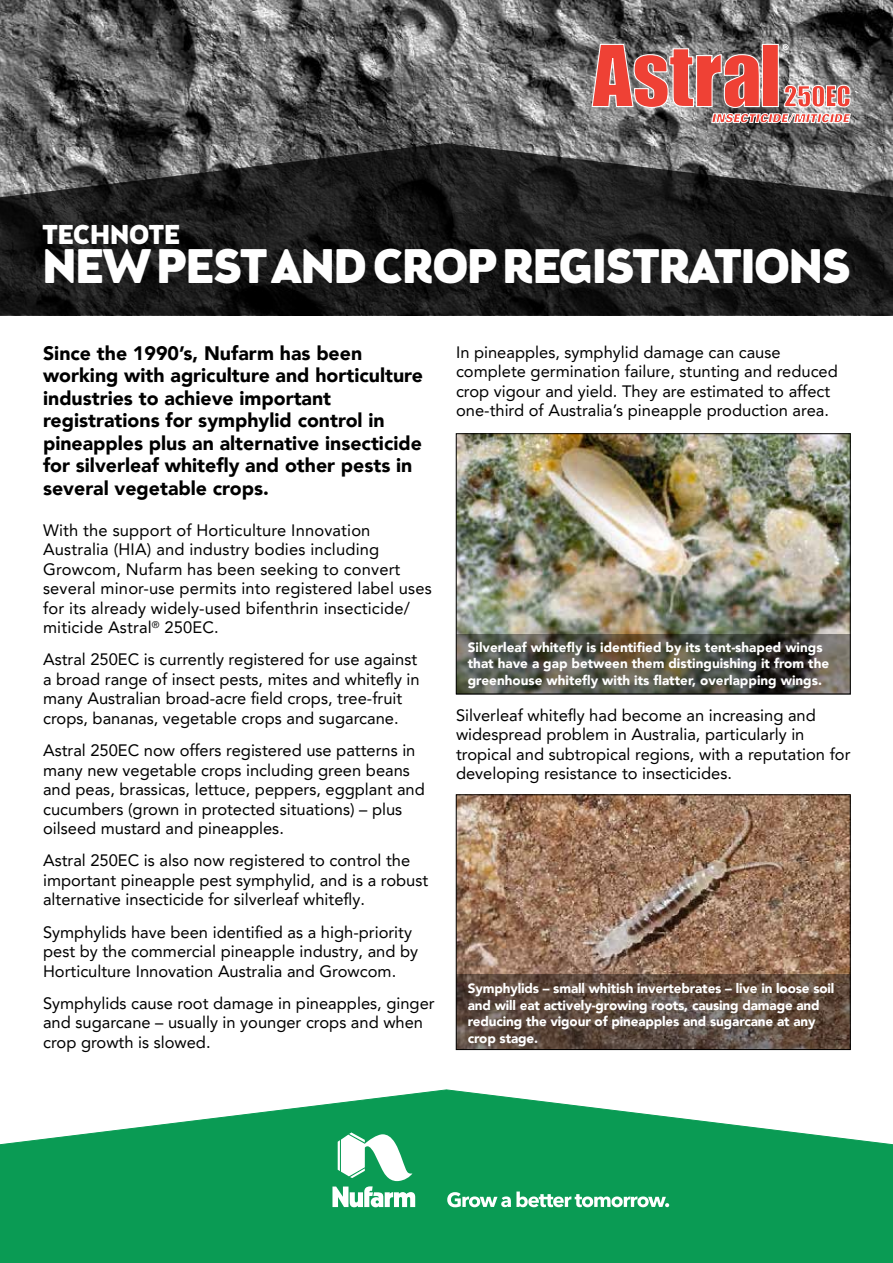
<style>
.page{position:relative;width:893px;height:1263px;background:#fff}
.page>*{position:absolute;margin:0;border:0;box-sizing:border-box;transform-origin:0 0}
.t1{font:900 48px "Brooklyn Samuels Five";letter-spacing:-.025em;color:#fff}
.t2{font:900 27px "Brooklyn Samuels Five";color:#fff}
.t3{font:900 19.5px/22.5px "Avenir LT Pro";color:#000}
.t4{font:16.5px/19.5px "Avenir LT Pro";color:#000}
.t5{font:900 13.5px/16.5px "Avenir LT Pro";letter-spacing:-.01em;color:#fff}
</style>
<div class="page">
<img style="left:0;top:0;width:893px;height:143px">
<svg style="left:0;top:143px;width:893px;height:173px;background:#272727"></svg>
<svg style="left:0;top:1090px;width:893px;height:173px"></svg>
<svg style="left:332px;top:1132px;width:83px;height:75px"></svg>
<svg style="left:447px;top:1191px;width:222px;height:16px"></svg>
<img style="left:587px;top:39px;width:51px;height:73px">
<img style="left:757px;top:39px;width:26px;height:4px">
<img style="left:851px;top:82px;width:2px;height:28px">
<svg style="left:591px;top:43px;width:260px;height:81px;background:#b7746f"></svg>
<img style="left:458px;top:435px;width:390px;height:199px">
<img style="left:458px;top:797px;width:390px;height:178px">
<svg style="left:456px;top:634px;width:395px;height:60px;background:#504f45"></svg>
<svg style="left:456px;top:975px;width:395px;height:75px;background:#5b493e"></svg>
<h2 class="t2" style="left:43px;top:218px;width:139px">TECHNOTE</h2>
<h1 class="t1" style="left:43px;top:238px;width:810px">NEW PEST AND CROP REGISTRATIONS</h1>
<p class="t3" style="left:43px;top:342px;width:381px">Since the 1990’s, Nufarm has been working with agriculture and horticulture industries to achieve important registrations for symphylid control in pineapples plus an alternative insecticide for silverleaf whitefly and other pests in several vegetable crops.</p>
<p class="t4" style="left:43px;top:520px;width:390px">With the support of Horticulture Innovation Australia (HIA) and industry bodies including Growcom, Nufarm has been seeking to convert several minor-use permits into registered label uses for its already widely-used bifenthrin insecticide/ miticide Astral<sup>®</sup> 250EC.</p>
<p class="t4" style="left:43px;top:650px;width:378px">Astral 250EC is currently registered for use against a broad range of insect pests, mites and whitefly in many Australian broad-acre field crops, tree-fruit crops, bananas, vegetable crops and sugarcane.</p>
<p class="t4" style="left:43px;top:740px;width:383px">Astral 250EC now offers registered use patterns in many new vegetable crops including green beans and peas, brassicas, lettuce, peppers, eggplant and cucumbers (grown in protected situations) – plus oilseed mustard and pineapples.</p>
<p class="t4" style="left:43px;top:851px;width:387px">Astral 250EC is also now registered to control the important pineapple pest symphylid, and is a robust alternative insecticide for silverleaf whitefly.</p>
<p class="t4" style="left:43px;top:922px;width:377px">Symphylids have been identified as a high-priority pest by the commercial pineapple industry, and by<br>Horticulture Innovation Australia and Growcom.</p>
<p class="t4" style="left:43px;top:993px;width:393px">Symphylids cause root damage in pineapples, ginger and sugarcane – usually in younger crops and when crop growth is slowed.</p>
<p class="t4" style="left:456px;top:342px;width:383px">In pineapples, symphylid damage can cause complete germination failure, stunting and reduced crop vigour and yield. They are estimated to affect one-third of Australia’s pineapple production area.</p>
<p class="t5" style="left:468px;top:639px;width:363px">Silverleaf whitefly is identified by its tent-shaped wings that have a gap between them distinguishing it from the greenhouse whitefly with its flatter, overlapping wings.</p>
<p class="t4" style="left:456px;top:705px;width:396px">Silverleaf whitefly had become an increasing and widespread problem in Australia, particularly in tropical and subtropical regions, with a reputation for developing resistance to insecticides.</p>
<p class="t5" style="left:468px;top:980px;width:368px">Symphylids – small whitish invertebrates – live in loose soil and will eat actively-growing roots, causing damage and reducing the vigour of pineapples and sugarcane at any crop stage.</p>
</div>
